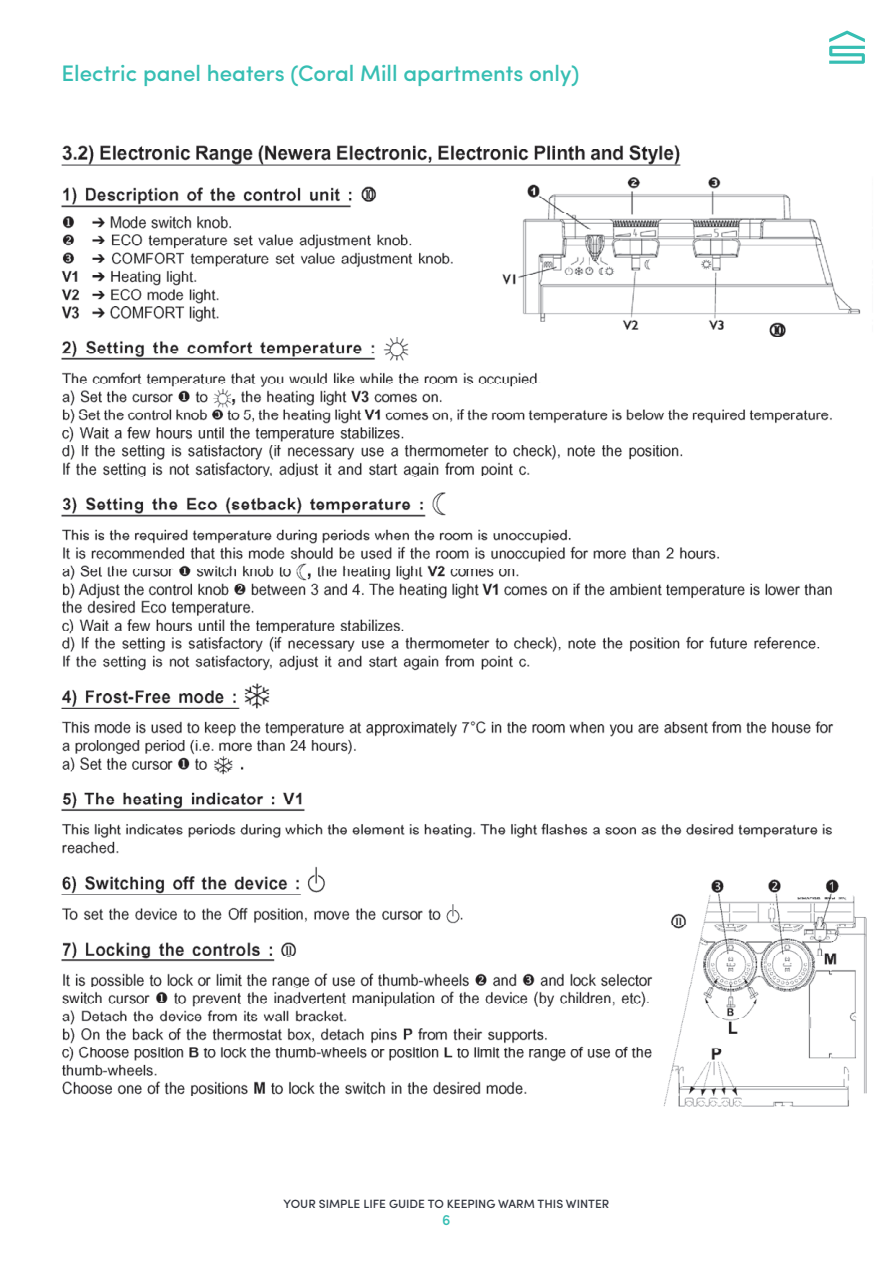
<style>
.page{position:relative;width:893px;height:1263px;background:#fff}
.page>*{position:absolute;margin:0;border:0;box-sizing:border-box;transform-origin:0 0}
.t1{font:500 22.5px "Sofia Pro";color:#36beb3}
.t2{font:500 15px "Sofia Pro";color:#36beb3}
.t3{font:500 12px "Sofia Pro";color:#323640}
</style>
<div class="page">
<svg style="left:829px;top:31px;width:36px;height:33px"></svg>
<img style="left:61px;top:177px;width:806px;height:930px">
<img style="left:61px;top:145px;width:620px;height:21px">
<p class="t1" style="left:62px;top:56px;width:519px">Electric panel heaters (Coral Mill apartments only)</p>
<p class="t3" style="left:284px;top:1195px;width:327px">YOUR SIMPLE LIFE GUIDE TO KEEPING WARM THIS WINTER</p>
<p class="t2" style="left:442px;top:1208px;width:10px">6</p>
</div>
